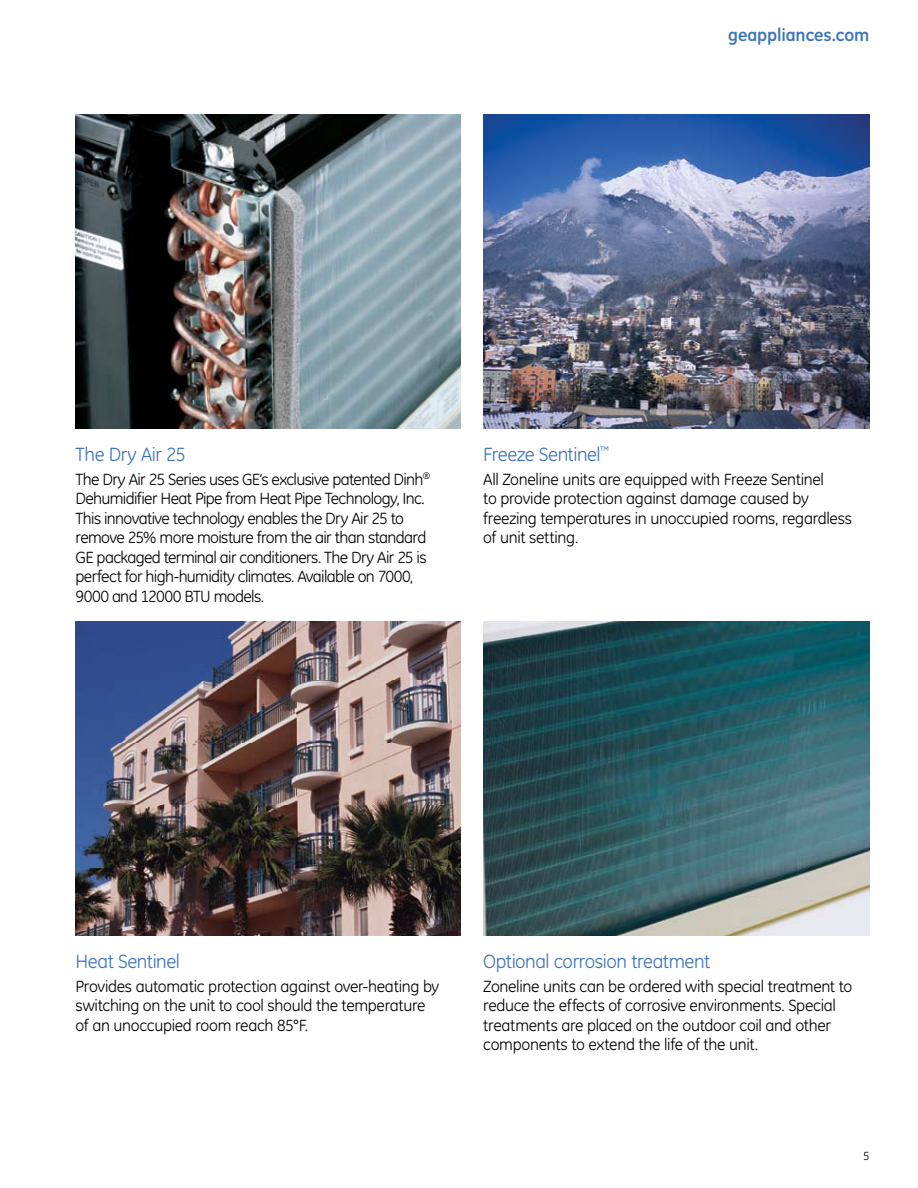
<style>
.page{position:relative;width:918px;height:1188px;background:#fff}
.page>*{position:absolute;margin:0;border:0;box-sizing:border-box;transform-origin:0 0}
.t1{font:19.5px "GE Inspira";letter-spacing:-.025em;color:#3b73b9}
.t2{font:700 18px "GE Inspira";letter-spacing:-.005em;color:#3b73b9}
.t3{font:16.5px/19.5px "GE Inspira";letter-spacing:-.025em;color:#000}
.t4{font:12px "GE Inspira";color:#000}
</style>
<div class="page">
<img style="left:76px;top:115px;width:384px;height:314px">
<img style="left:483px;top:115px;width:386px;height:314px">
<img style="left:483px;top:622px;width:386px;height:314px">
<img style="left:76px;top:622px;width:384px;height:314px">
<p class="t2" style="left:728px;top:24px;width:143px">geappliances.com</p>
<p class="t1" style="left:76px;top:443px;width:112px">The Dry Air 25</p>
<p class="t3" style="left:76px;top:469px;width:356px">The Dry Air 25 Series uses GE’s exclusive patented Dinh<sup>® </sup>Dehumidifier Heat Pipe from Heat Pipe Technology, Inc.<br>This innovative technology enables the Dry Air 25 to remove 25% more moisture from the air than standard GE packaged terminal air conditioners. The Dry Air 25 is perfect for high-humidity climates. Available on 7000, 9000 and 12000 BTU models.</p>
<p class="t1" style="left:483px;top:443px;width:128px">Freeze Sentinel<sup>™</sup></p>
<p class="t3" style="left:483px;top:469px;width:370px">All Zoneline units are equipped with Freeze Sentinel<br>to provide protection against damage caused by freezing temperatures in unoccupied rooms, regardless of unit setting.</p>
<p class="t1" style="left:76px;top:950px;width:106px">Heat Sentinel</p>
<p class="t3" style="left:76px;top:976px;width:365px">Provides automatic protection against over-heating by switching on the unit to cool should the temperature of an unoccupied room reach 85°F.</p>
<p class="t1" style="left:483px;top:950px;width:228px">Optional corrosion treatment</p>
<p class="t3" style="left:483px;top:976px;width:371px">Zoneline units can be ordered with special treatment to reduce the effects of corrosive environments. Special treatments are placed on the outdoor coil and other components to extend the life of the unit.</p>
<p class="t4" style="left:863px;top:1149px;width:8px">5</p>
</div>
